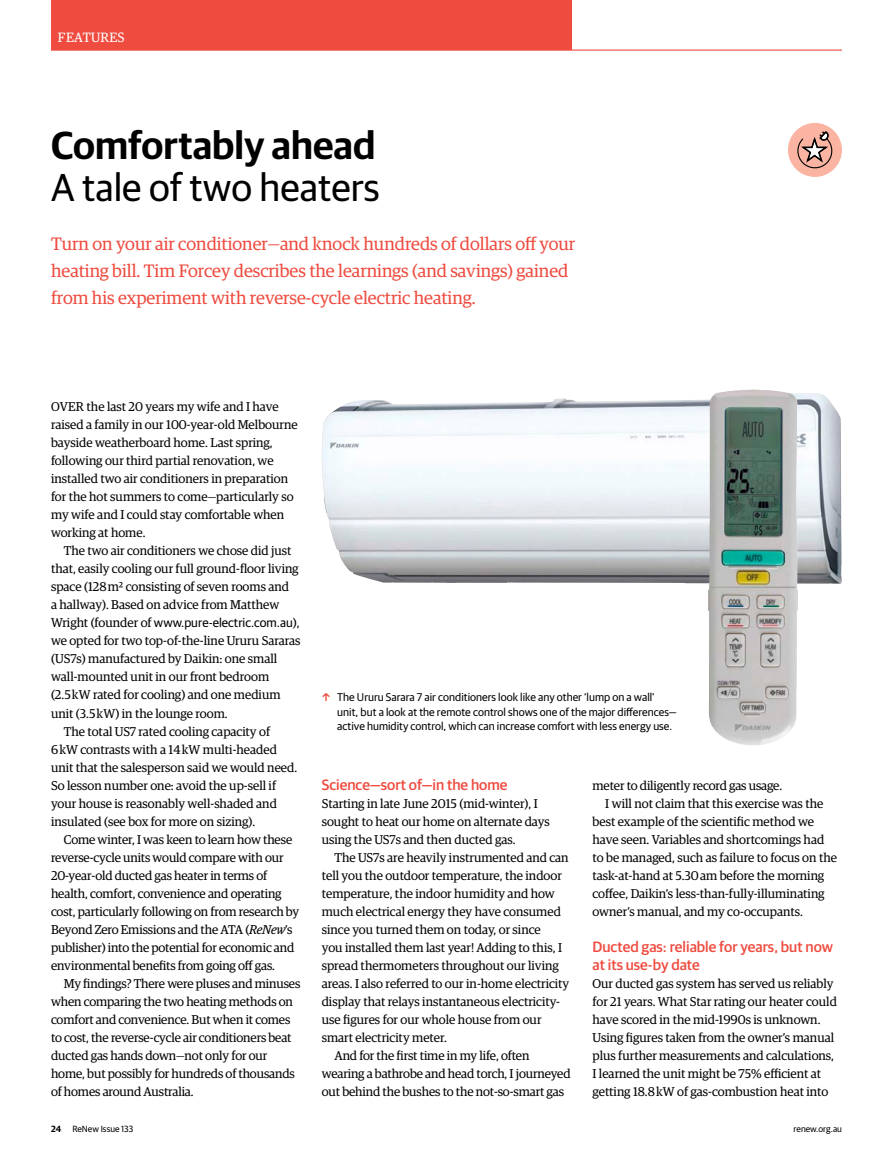
<style>
.page{position:relative;width:893px;height:1170px;background:#fff}
.page>*{position:absolute;margin:0;border:0;box-sizing:border-box;transform-origin:0 0}
.H2__FEATURE{font:39px "Guardian Sans";color:#000}
.H1__FEATURE{font:600 39px "Guardian Sans";color:#000}
.INTRO__FEATURE{font:18px/27px "Guardian Egyp";color:#ef4b3f}
.t1{font:500 15px/18px "Guardian Sans";color:#ef4b3f}
.TAB{font:13.5px "Guardian Egyp";letter-spacing:.02em;color:#fff}
.BODY{font:12.75px/18px "Guardian Egyp";color:#000}
.FIRST_PARA{font:12.75px/18px "Guardian Egyp";color:#000}
.t2{font:11.25px/14.2px "Guardian Sans";color:#000}
.BODY-2{font:9px "Guardian Sans";color:#000}
.s1{font-family:"Guardian Sans"}
.s2{font-style:italic}
.s3{color:#ef4b3f}
.s4{font-weight:600}
</style>
<div class="page">
<hr style="left:51px;top:50px;width:791px;height:1px;background:#ef4b3f">
<img style="left:322px;top:393px;width:520px;height:190px">
<img style="left:707px;top:389px;width:91px;height:356px">
<div style="left:51px;top:0;width:520px;height:50px;background:#ef4b3f"></div>
<div style="left:788px;top:123px;width:54px;height:54px;background:#fab4a1;border-radius:50%"></div>
<svg style="left:796px;top:130px;width:39px;height:41px"></svg>
<p class="TAB" style="left:58px;top:28px;width:68px">FEATURES</p>
<p class="H1__FEATURE" style="left:51px;top:117px;width:326px">Comfortably ahead</p>
<p class="H2__FEATURE" style="left:51px;top:159px;width:330px">A tale of two heaters</p>
<p class="INTRO__FEATURE" style="left:51px;top:229px;width:526px">Turn on your air conditioner—and knock hundreds of dollars off your heating bill. Tim Forcey describes the learnings (and savings) gained from his experiment with reverse-cycle electric heating.</p>
<p class="FIRST_PARA" style="left:51px;top:397px;width:248px">OVER the last 20 years my wife and I have raised a family in our 100-year-old Melbourne bayside weatherboard home. Last spring, following our third partial renovation, we installed two air conditioners in preparation for the hot summers to come—particularly so my wife and I could stay comfortable when working at home.</p>
<p class="BODY" style="left:51px;top:541px;width:251px;text-indent:13px">The two air conditioners we chose did just that, easily cooling our full ground-floor living space (128 m2 consisting of seven rooms and<br>a hallway). Based on advice from Matthew Wright (founder of <span class="s1">www.pure-electric.com.au</span>), we opted for two top-of-the-line Ururu Sararas (US7s) manufactured by Daikin: one small wall-mounted unit in our front bedroom<br>(2.5 kW rated for cooling) and one medium unit (3.5 kW) in the lounge room.</p>
<p class="BODY" style="left:51px;top:721px;width:248px;text-indent:13px">The total US7 rated cooling capacity of<br>6 kW contrasts with a 14 kW multi-headed unit that the salesperson said we would need.<br>So lesson number one: avoid the up-sell if your house is reasonably well-shaded and insulated (see box for more on sizing).</p>
<p class="BODY" style="left:51px;top:829px;width:250px;text-indent:13px">Come winter, I was keen to learn how these reverse-cycle units would compare with our 20-year-old ducted gas heater in terms of health, comfort, convenience and operating cost, particularly following on from research by Beyond Zero Emissions and the ATA (<span class="s2">ReNew</span>’s publisher) into the potential for economic and environmental benefits from going off gas.</p>
<p class="BODY" style="left:51px;top:973px;width:251px;text-indent:13px">My findings? There were pluses and minuses when comparing the two heating methods on comfort and convenience. But when it comes to cost, the reverse-cycle air conditioners beat ducted gas hands down—not only for our home, but possibly for hundreds of thousands of homes around Australia.</p>
<p class="t2" style="left:337px;top:689px;width:341px;text-indent:-16px"><span class="s3">□</span> The Ururu Sarara 7 air conditioners look like any other ‘lump on a wall’ unit, but a look at the remote control shows one of the major differences— active humidity control, which can increase comfort with less energy use.</p>
<h3 class="t1" style="left:322px;top:774px;width:187px">Science—sort of—in the home</h3>
<p class="FIRST_PARA" style="left:322px;top:793px;width:230px">Starting in late June 2015 (mid-winter), I sought to heat our home on alternate days using the US7s and then ducted gas.</p>
<p class="BODY" style="left:322px;top:847px;width:249px;text-indent:13px">The US7s are heavily instrumented and can tell you the outdoor temperature, the indoor temperature, the indoor humidity and how much electrical energy they have consumed since you turned them on today, or since<br>you installed them last year! Adding to this, I spread thermometers throughout our living areas. I also referred to our in-home electricity display that relays instantaneous electricity&shy;use figures for our whole house from our smart electricity meter.</p>
<p class="BODY" style="left:322px;top:1045px;width:250px;text-indent:13px">And for the first time in my life, often wearing a bathrobe and head torch, I journeyed out behind the bushes to the not-so-smart gas</p>
<p class="BODY" style="left:592px;top:775px;width:191px">meter to diligently record gas usage.</p>
<p class="BODY" style="left:592px;top:793px;width:246px;text-indent:13px">I will not claim that this exercise was the best example of the scientific method we have seen. Variables and shortcomings had to be managed, such as failure to focus on the task-at-hand at 5.30 am before the morning coffee, Daikin’s less-than-fully-illuminating owner’s manual, and my co-occupants.</p>
<h3 class="t1" style="left:592px;top:936px;width:242px">Ducted gas: reliable for years, but now at its use-by date</h3>
<p class="FIRST_PARA" style="left:592px;top:973px;width:246px">Our ducted gas system has served us reliably for 21 years. What Star rating our heater could have scored in the mid-1990s is unknown.<br>Using figures taken from the owner’s manual plus further measurements and calculations, I learned the unit might be 75% efficient at getting 18.8 kW of gas-combustion heat into</p>
<p class="BODY-2" style="left:51px;top:1121px;width:84px"><span class="s4">24</span> ReNew Issue 133</p>
<p class="BODY-2" style="left:793px;top:1121px;width:50px">renew.org.au</p>
</div>
